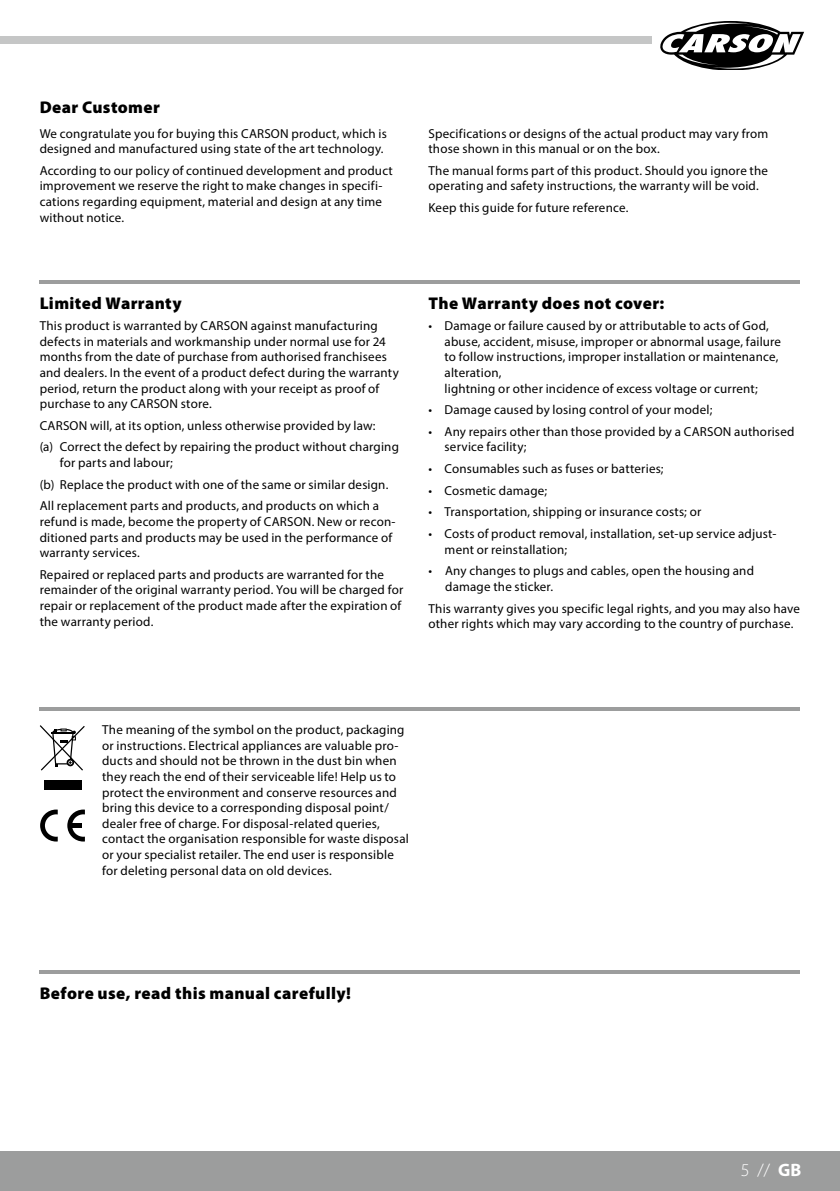
<style>
.page{position:relative;width:840px;height:1191px;background:#fff}
.page>*{position:absolute;margin:0;border:0;box-sizing:border-box;transform-origin:0 0}
.t1{font:300 18px "Myriad Pro";color:#fff}
.t2{font:900 17px "Myriad Pro";letter-spacing:.025em;color:#000}
.t3{font:13px/15.6px "Myriad Pro";letter-spacing:.015em;color:#000}
.s1{font-weight:700}
</style>
<div class="page">
<div style="left:0;top:1151px;width:839px;height:40px;background:#9c9d9d"></div>
<svg style="left:660px;top:21px;width:144px;height:49px"></svg>
<div style="left:0;top:36px;width:651px;height:8px;background:#c5c6c6"></div>
<hr style="left:40px;top:280px;width:759px;height:4px;background:#9c9d9d">
<hr style="left:40px;top:707px;width:759px;height:4px;background:#9c9d9d">
<hr style="left:40px;top:970px;width:759px;height:3px;background:#9c9d9d">
<div style="left:44px;top:780px;width:37px;height:9px;background:#000"></div>
<svg style="left:40px;top:725px;width:45px;height:45px"></svg>
<svg style="left:40px;top:809px;width:18px;height:32px"></svg>
<svg style="left:67px;top:809px;width:18px;height:32px"></svg>
<div style="left:70px;top:823px;width:12px;height:5px;background:#000"></div>
<h2 class="t2" style="left:40px;top:96px;width:122px">Dear Customer</h2>
<p class="t3" style="left:40px;top:125px;width:348px">We congratulate you for buying this CARSON product, which is designed and manufactured using state of the art technology.</p>
<p class="t3" style="left:40px;top:162px;width:354px">According to our policy of continued development and product improvement we reserve the right to make changes in specifi&shy;cations regarding equipment, material and design at any time without notice.</p>
<p class="t3" style="left:428px;top:125px;width:341px">Specifications or designs of the actual product may vary from those shown in this manual or on the box.</p>
<p class="t3" style="left:428px;top:162px;width:341px">The manual forms part of this product. Should you ignore the operating and safety instructions, the warranty will be void.</p>
<p class="t3" style="left:428px;top:200px;width:201px">Keep this guide for future reference.</p>
<h2 class="t2" style="left:40px;top:291px;width:143px">Limited Warranty</h2>
<p class="t3" style="left:40px;top:318px;width:360px">This product is warranted by CARSON against manufacturing defects in materials and workmanship under normal use for 24 months from the date of purchase from authorised franchisees and dealers. In the event of a product defect during the warranty period, return the product along with your receipt as proof of purchase to any CARSON store.</p>
<p class="t3" style="left:40px;top:414px;width:360px;line-height:21.6px">CARSON will, at its option, unless otherwise provided by law:<br>(a) Correct the defect by repairing the product without charging</p>
<p class="t3" style="left:40px;top:452px;width:350px;line-height:21.6px;text-indent:20px">for parts and labour;<br>(b) Replace the product with one of the same or similar design.<br>All replacement parts and products, and products on which a</p>
<p class="t3" style="left:40px;top:513px;width:357px">refund is made, become the property of CARSON. New or recon&shy;ditioned parts and products may be used in the performance of warranty services.</p>
<p class="t3" style="left:40px;top:566px;width:365px">Repaired or replaced parts and products are warranted for the remainder of the original warranty period. You will be charged for repair or replacement of the product made after the expiration of the warranty period.</p>
<h2 class="t2" style="left:428px;top:291px;width:237px">The Warranty does not cover:</h2>
<p class="t3" style="left:444px;top:318px;width:338px;text-indent:-16px">• Damage or failure caused by or attributable to acts of God, abuse, accident, misuse, improper or abnormal usage, failure to follow instructions, improper installation or maintenance, alteration,<br>lightning or other incidence of excess voltage or current;</p>
<p class="t3" style="left:428px;top:402px;width:285px">• Damage caused by losing control of your model;</p>
<p class="t3" style="left:444px;top:423px;width:351px;text-indent:-16px">• Any repairs other than those provided by a CARSON authorised service facility;</p>
<p class="t3" style="left:428px;top:461px;width:236px">• Consumables such as fuses or batteries;</p>
<p class="t3" style="left:428px;top:482px;width:120px">• Cosmetic damage;</p>
<p class="t3" style="left:428px;top:504px;width:274px">• Transportation, shipping or insurance costs; or</p>
<p class="t3" style="left:444px;top:525px;width:333px;text-indent:-16px">• Costs of product removal, installation, set-up service adjust&shy;ment or reinstallation;</p>
<p class="t3" style="left:445px;top:563px;width:310px;text-indent:-17px">• Any changes to plugs and cables, open the housing and damage the sticker.</p>
<p class="t3" style="left:428px;top:600px;width:372px">This warranty gives you specific legal rights, and you may also have other rights which may vary according to the country of purchase.</p>
<p class="t3" style="left:102px;top:721px;width:308px">The meaning of the symbol on the product, packaging or instructions. Electrical appliances are valuable pro&shy;ducts and should not be thrown in the dust bin when they reach the end of their serviceable life! Help us to protect the environment and conserve resources and bring this device to a corresponding disposal point/ dealer free of charge. For disposal-related queries, contact the organisation responsible for waste disposal or your specialist retailer. The end user is responsible for deleting personal data on old devices.</p>
<h2 class="t2" style="left:40px;top:981px;width:312px">Before use, read this manual carefully!</h2>
<h1 class="t1" style="left:740px;top:1159px;width:62px">5 // <span class="s1">GB</span></h1>
</div>
